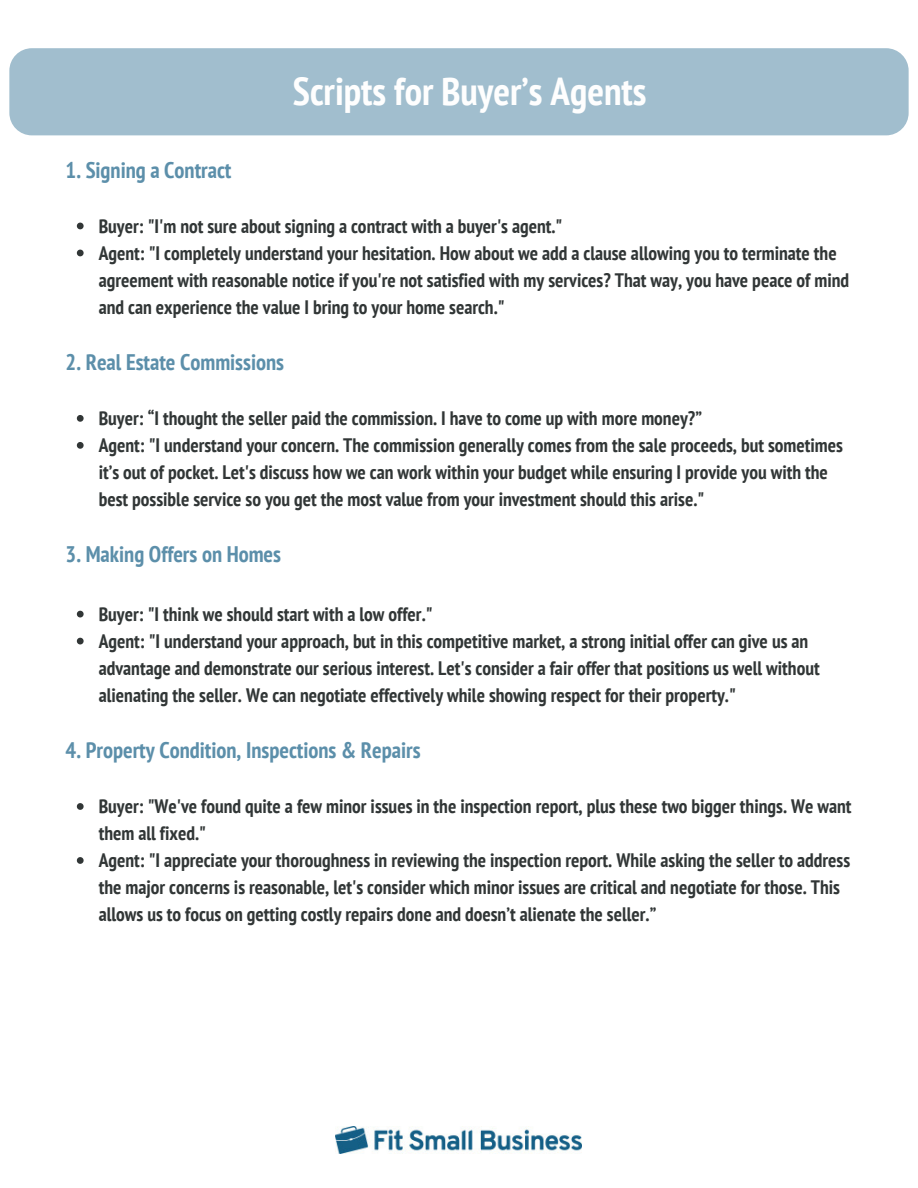
<style>
.page{position:relative;width:918px;height:1188px;background:#fff}
.page>*{position:absolute;margin:0;border:0;box-sizing:border-box;transform-origin:0 0}
.t1{font:700 condensed 39px "PT Sans";color:#fefefe}
.t2{font:700 condensed 22.5px "PT Sans";color:#5c8faa}
.t3{font:700 condensed 19.5px/27px "PT Sans";color:#313636}
</style>
<div class="page">
<div style="left:9px;top:48px;width:900px;height:87px;background:#a1bece;border-radius:22px"></div>
<img style="left:336px;top:1126px;width:246px;height:27px">
<svg style="left:77px;top:223px;width:7px;height:6px"></svg>
<svg style="left:77px;top:250px;width:7px;height:6px"></svg>
<svg style="left:77px;top:415px;width:7px;height:7px"></svg>
<svg style="left:77px;top:442px;width:7px;height:7px"></svg>
<svg style="left:77px;top:611px;width:7px;height:6px"></svg>
<svg style="left:77px;top:638px;width:7px;height:6px"></svg>
<svg style="left:77px;top:803px;width:7px;height:7px"></svg>
<svg style="left:77px;top:857px;width:7px;height:7px"></svg>
<p class="t2" style="left:66px;top:155px;width:167px">1. Signing a Contract</p>
<p class="t1" style="left:293px;top:66px;width:355px">Scripts for Buyer’s Agents</p>
<p class="t3" style="left:99px;top:212px;width:465px">Buyer: "I'm not sure about signing a contract with a buyer's agent."</p>
<p class="t3" style="left:99px;top:239px;width:752px">Agent: "I completely understand your hesitation. How about we add a clause allowing you to terminate the agreement with reasonable notice if you're not satisfied with my services? That way, you have peace of mind and can experience the value I bring to your home search."</p>
<p class="t2" style="left:66px;top:347px;width:220px">2. Real Estate Commissions</p>
<p class="t3" style="left:99px;top:404px;width:605px">Buyer: “I thought the seller paid the commission. I have to come up with more money?”</p>
<p class="t3" style="left:99px;top:431px;width:746px">Agent: "I understand your concern. The commission generally comes from the sale proceeds, but sometimes it’s out of pocket. Let's discuss how we can work within your budget while ensuring I provide you with the best possible service so you get the most value from your investment should this arise."</p>
<p class="t2" style="left:66px;top:539px;width:217px">3. Making Offers on Homes</p>
<p class="t3" style="left:99px;top:600px;width:335px">Buyer: "I think we should start with a low offer."</p>
<p class="t3" style="left:99px;top:627px;width:723px">Agent: "I understand your approach, but in this competitive market, a strong initial offer can give us an advantage and demonstrate our serious interest. Let's consider a fair offer that positions us well without alienating the seller. We can negotiate effectively while showing respect for their property."</p>
<p class="t2" style="left:66px;top:735px;width:356px">4. Property Condition, Inspections &amp; Repairs</p>
<p class="t3" style="left:99px;top:792px;width:754px">Buyer: "We've found quite a few minor issues in the inspection report, plus these two bigger things. We want them all fixed."</p>
<p class="t3" style="left:99px;top:846px;width:753px">Agent: "I appreciate your thoroughness in reviewing the inspection report. While asking the seller to address the major concerns is reasonable, let's consider which minor issues are critical and negotiate for those. This allows us to focus on getting costly repairs done and doesn’t alienate the seller.”</p>
</div>
